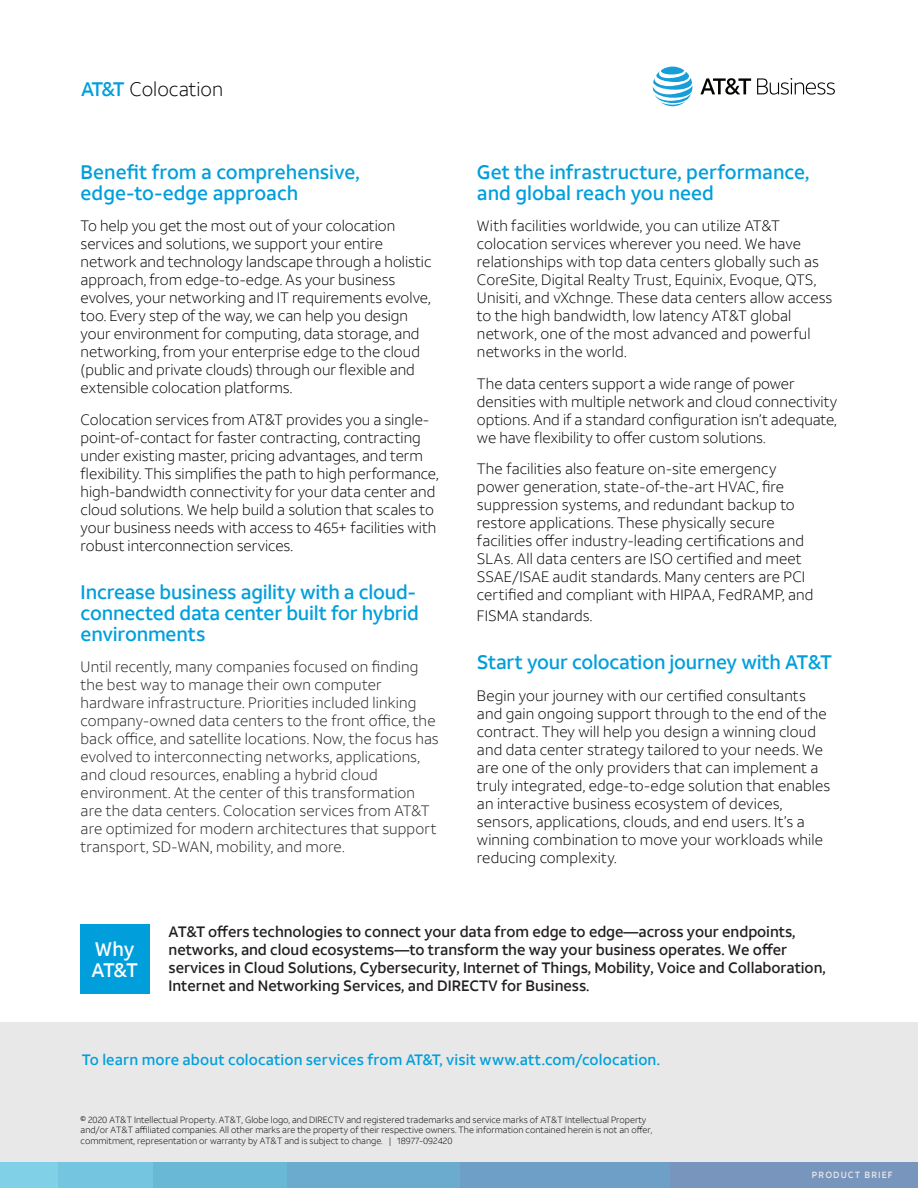
<style>
.page{position:relative;width:918px;height:1188px;background:#fff}
.page>*{position:absolute;margin:0;border:0;box-sizing:border-box;transform-origin:0 0}
.Subhead{font:500 19.5px/21px "ATT Aleck Sans";letter-spacing:-.01em;color:#009fdb}
.AT_T_type{font:300 19.5px "ATT Aleck Sans";color:#000}
.AT_T_type-2{font:500 19.5px/21px "ATT Aleck Sans";color:#fff}
.t1{font:300 15px/18px "ATT Aleck Sans";color:#000}
.Subhead-2{font:300 15px/18px "ATT Aleck Sans";letter-spacing:.01em;color:#231f20}
.AT_T_type-3{font:500 15px/18px "ATT Aleck Sans";letter-spacing:-.005em;color:#231f20}
.More_Info{font:500 15px "ATT Aleck Sans";letter-spacing:.01em;color:#009fdb}
.Legal{font:300 9px/10.5px "ATT Aleck Sans";color:#000}
.t2{font:500 9px "ATT Aleck Sans";letter-spacing:.12em;color:#fff}
.s1{font-weight:500;color:#009fdb}
</style>
<div class="page">
<svg style="left:653px;top:67px;width:39px;height:39px"></svg>
<svg style="left:700px;top:78px;width:51px;height:17px"></svg>
<svg style="left:757px;top:78px;width:78px;height:17px"></svg>
<svg style="left:0;top:1022px;width:918px;height:166px;fill:#e8e8e8"></svg>
<div style="left:80px;top:924px;width:69px;height:69px;background:#009fdb"></div>
<p class="AT_T_type" style="left:81px;top:77px;width:144px"><span class="s1">AT&amp;T</span> Colocation</p>
<p class="Subhead" style="left:81px;top:162px;width:281px">Benefit from a comprehensive, edge-to-edge approach</p>
<p class="t1" style="left:81px;top:217px;width:352px">To help you get the most out of your colocation services and solutions, we support your entire network and technology landscape through a holistic approach, from edge-to-edge. As your business evolves, your networking and IT requirements evolve, too. Every step of the way, we can help you design your environment for computing, data storage, and networking, from your enterprise edge to the cloud (public and private clouds) through our flexible and extensible colocation platforms.</p>
<p class="t1" style="left:81px;top:410px;width:360px">Colocation services from AT&amp;T provides you a single&shy;point-of-contact for faster contracting, contracting under existing master, pricing advantages, and term flexibility. This simplifies the path to high performance, high-bandwidth connectivity for your data center and cloud solutions. We help build a solution that scales to your business needs with access to 465+ facilities with robust interconnection services.</p>
<p class="Subhead" style="left:81px;top:582px;width:340px">Increase business agility with a cloud&shy;connected data center built for hybrid environments</p>
<p class="Subhead-2" style="left:81px;top:658px;width:360px">Until recently, many companies focused on finding the best way to manage their own computer hardware infrastructure. Priorities included linking company-owned data centers to the front office, the back office, and satellite locations. Now, the focus has evolved to interconnecting networks, applications, and cloud resources, enabling a hybrid cloud environment. At the center of this transformation are the data centers. Colocation services from AT&amp;T are optimized for modern architectures that support transport, SD-WAN, mobility, and more.</p>
<p class="Subhead" style="left:477px;top:162px;width:334px">Get the infrastructure, performance, and global reach you need</p>
<p class="t1" style="left:477px;top:217px;width:357px">With facilities worldwide, you can utilize AT&amp;T colocation services wherever you need. We have relationships with top data centers globally such as CoreSite, Digital Realty Trust, Equinix, Evoque, QTS, Unisiti, and vXchnge. These data centers allow access to the high bandwidth, low latency AT&amp;T global network, one of the most advanced and powerful networks in the world.</p>
<p class="t1" style="left:477px;top:374px;width:362px">The data centers support a wide range of power densities with multiple network and cloud connectivity options. And if a standard configuration isn’t adequate, we have flexibility to offer custom solutions.</p>
<p class="t1" style="left:477px;top:460px;width:338px">The facilities also feature on-site emergency power generation, state-of-the-art HVAC, fire suppression systems, and redundant backup to restore applications. These physically secure facilities offer industry-leading certifications and SLAs. All data centers are ISO certified and meet SSAE/ISAE audit standards. Many centers are PCI certified and compliant with HIPAA, FedRAMP, and</p>
<p class="t1" style="left:477px;top:607px;width:117px">FISMA standards.</p>
<p class="Subhead" style="left:477px;top:652px;width:357px">Start your colocation journey with AT&amp;T</p>
<p class="t1" style="left:477px;top:686px;width:355px">Begin your journey with our certified consultants and gain ongoing support through to the end of the contract. They will help you design a winning cloud and data center strategy tailored to your needs. We are one of the only providers that can implement a truly integrated, edge-to-edge solution that enables an interactive business ecosystem of devices, sensors, applications, clouds, and end users. It’s a winning combination to move your workloads while reducing complexity.</p>
<p class="AT_T_type-2" style="left:92px;top:938px;width:48px">Why<br>AT&amp;T</p>
<p class="AT_T_type-3" style="left:169px;top:923px;width:659px">AT&amp;T offers technologies to connect your data from edge to edge—across your endpoints, networks, and cloud ecosystems—to transform the way your business operates. We offer services in Cloud Solutions, Cybersecurity, Internet of Things, Mobility, Voice and Collaboration, Internet and Networking Services, and DIRECTV for Business.</p>
<p class="More_Info" style="left:82px;top:1051px;width:580px">To learn more about colocation services from AT&amp;T, visit www.att.com/colocation.</p>
<p class="Legal" style="left:81px;top:1114px;width:573px">© 2020 AT&amp;T Intellectual Property. AT&amp;T, Globe logo, and DIRECTV and registered trademarks and service marks of AT&amp;T Intellectual Property and/or AT&amp;T affiliated companies. All other marks are the property of their respective owners. The information contained herein is not an offer, commitment, representation or warranty by AT&amp;T and is subject to change. | 18977-092420</p>
<p class="t2" style="left:812px;top:1169px;width:82px">PRODUCT BRIEF</p>
</div>
